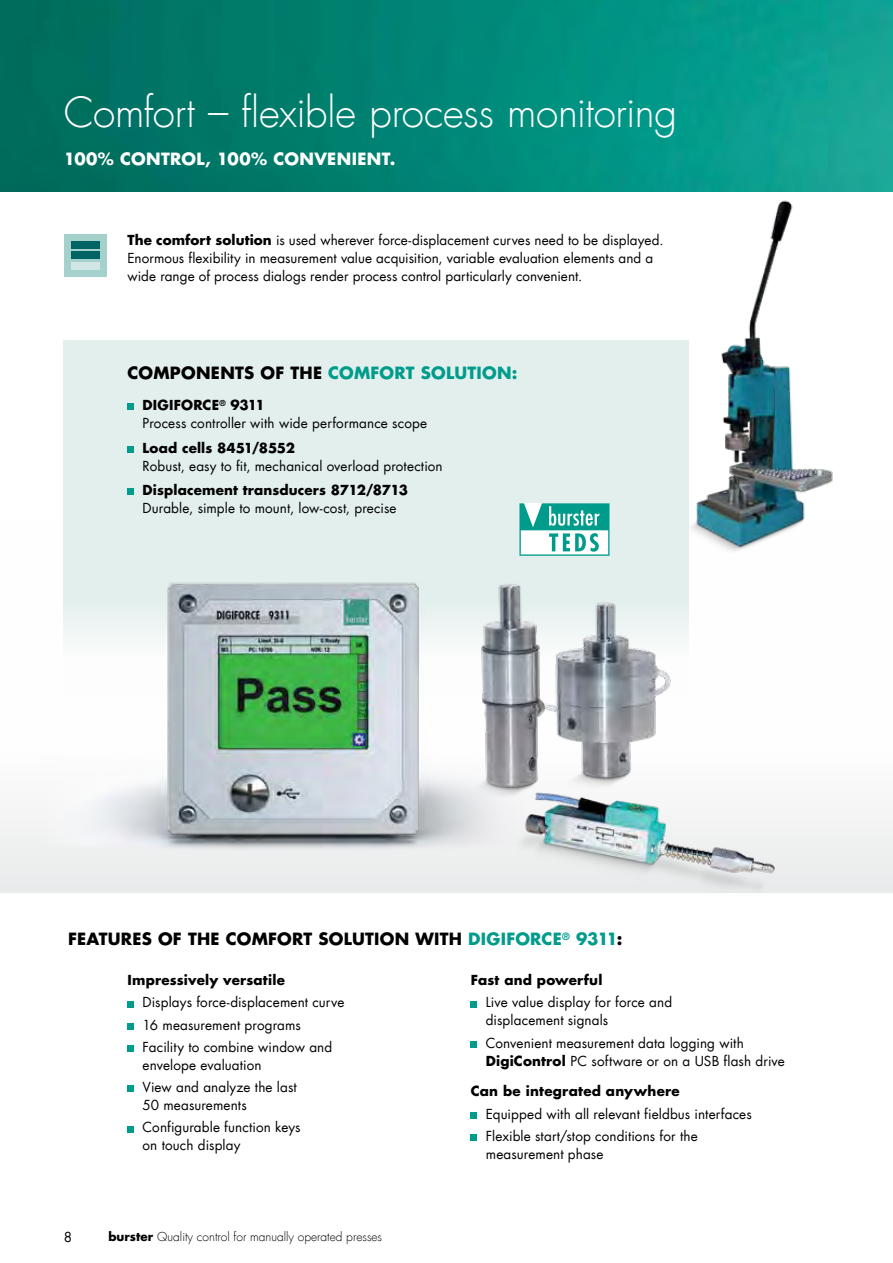
<style>
.page{position:relative;width:893px;height:1263px;background:#fff}
.page>*{position:absolute;margin:0;border:0;box-sizing:border-box;transform-origin:0 0}
.t1{font:300 40.5px "Futura LT";letter-spacing:-.005em;color:#fff}
.t2{font:700 16.5px "Futura LT";letter-spacing:.015em;color:#000}
.t3{font:700 16.5px "Futura LT";letter-spacing:.015em;color:#009c8b}
.t4{font:700 16.5px "Futura LT";letter-spacing:.02em;color:#fff}
.t5{font:13.5px/18px "Futura LT";letter-spacing:.005em;color:#000}
.t6{font:700 13.5px "Futura LT";letter-spacing:.015em;color:#000}
.t7{font:300 12px "Futura LT";color:#000}
.s1{font-weight:700}
.s2{color:#000}
.s3{color:#009c8b}
</style>
<div class="page">
<img style="left:696px;top:200px;width:137px;height:322px">
<img style="left:0;top:0;width:893px;height:191px">
<div style="left:0;top:522px;width:893px;height:371px;background:linear-gradient(to bottom,#f8fcfd,#f6f4f4)"></div>
<div style="left:64px;top:340px;width:625px;height:358px;background:#e2efed"></div>
<svg style="left:128px;top:404px;width:6px;height:6px"></svg>
<svg style="left:128px;top:446px;width:6px;height:6px"></svg>
<div style="left:128px;top:488px;width:6px;height:7px;background:#009c8b"></div>
<svg style="left:128px;top:1001px;width:6px;height:6px"></svg>
<svg style="left:128px;top:1023px;width:6px;height:6px"></svg>
<div style="left:128px;top:1045px;width:6px;height:7px;background:#009c8b"></div>
<svg style="left:128px;top:1086px;width:6px;height:6px"></svg>
<svg style="left:128px;top:1126px;width:6px;height:6px"></svg>
<svg style="left:471px;top:1001px;width:6px;height:6px"></svg>
<svg style="left:471px;top:1041px;width:6px;height:6px"></svg>
<div style="left:471px;top:1112px;width:6px;height:7px;background:#009c8b"></div>
<div style="left:471px;top:1134px;width:6px;height:7px;background:#009c8b"></div>
<img style="left:480px;top:761px;width:338px;height:132px">
<img style="left:453px;top:557px;width:250px;height:334px">
<div style="left:64px;top:234px;width:42px;height:42px;background:#a5d1cc"></div>
<div style="left:71px;top:262px;width:28px;height:7px;background:#d1e7e5"></div>
<div style="left:71px;top:251px;width:28px;height:8px;background:#006364"></div>
<div style="left:71px;top:241px;width:28px;height:7px;background:#006364"></div>
<img style="left:47px;top:574px;width:492px;height:277px">
<svg style="left:519px;top:503px;width:90px;height:53px;background:#7acbc2"></svg>
<h1 class="t1" style="left:64px;top:88px;width:615px">Comfort – flexible process monitoring</h1>
<p class="t4" style="left:64px;top:148px;width:333px">100% CONTROL, 100% CONVENIENT.</p>
<p class="t5" style="left:128px;top:231px;width:537px"><span class="s1">The comfort solution</span> is used wherever force-displacement curves need to be displayed.<br>Enormous flexibility in measurement value acquisition, variable evaluation elements and a wide range of process dialogs render process control particularly convenient.</p>
<p class="t3" style="left:128px;top:362px;width:392px"><span class="s2">COMPONENTS OF THE</span> COMFORT SOLUTION:</p>
<p class="t5" style="left:143px;top:396px;width:286px"><span class="s1">DIGIFORCE</span><sup>®</sup> <span class="s1">9311<br></span>Process controller with wide performance scope</p>
<p class="t6" style="left:143px;top:438px;width:154px">Load cells 8451/8552</p>
<p class="t5" style="left:143px;top:457px;width:302px">Robust, easy to fit, mechanical overload protection</p>
<p class="t6" style="left:143px;top:481px;width:267px">Displacement transducers 8712/8713</p>
<p class="t5" style="left:143px;top:499px;width:256px">Durable, simple to mount, low-cost, precise</p>
<p class="t2" style="left:68px;top:928px;width:556px">FEATURES OF THE COMFORT SOLUTION WITH <span class="s3">DIGIFORCE</span><sup>®</sup> <span class="s3">9311</span>:</p>
<p class="t6" style="left:128px;top:971px;width:159px">Impressively versatile</p>
<p class="t5" style="left:143px;top:991px;width:203px;line-height:22.2px">Displays force-displacement curve<br>16 measurement programs<br>Facility to combine window and</p>
<p class="t5" style="left:143px;top:1054px;width:156px;line-height:22.2px">envelope evaluation<br>View and analyze the last</p>
<p class="t5" style="left:143px;top:1094px;width:159px;line-height:22.2px">50 measurements<br>Configurable function keys</p>
<p class="t5" style="left:143px;top:1136px;width:100px">on touch display</p>
<p class="t5" style="left:64px;top:1228px;width:10px">8</p>
<p class="t7" style="left:108px;top:1229px;width:275px"><span class="s1">burster</span> Quality control for manually operated presses</p>
<p class="t6" style="left:471px;top:971px;width:133px">Fast and powerful</p>
<p class="t5" style="left:486px;top:993px;width:188px">Live value display for force and displacement signals</p>
<p class="t5" style="left:486px;top:1034px;width:301px">Convenient measurement data logging with<br><span class="s1">DigiControl</span> PC software or on a USB flash drive</p>
<p class="t6" style="left:471px;top:1082px;width:211px">Can be integrated anywhere</p>
<p class="t5" style="left:486px;top:1103px;width:268px;line-height:22.2px">Equipped with all relevant fieldbus interfaces<br>Flexible start/stop conditions for the</p>
<p class="t5" style="left:486px;top:1145px;width:119px">measurement phase</p>
</div>
